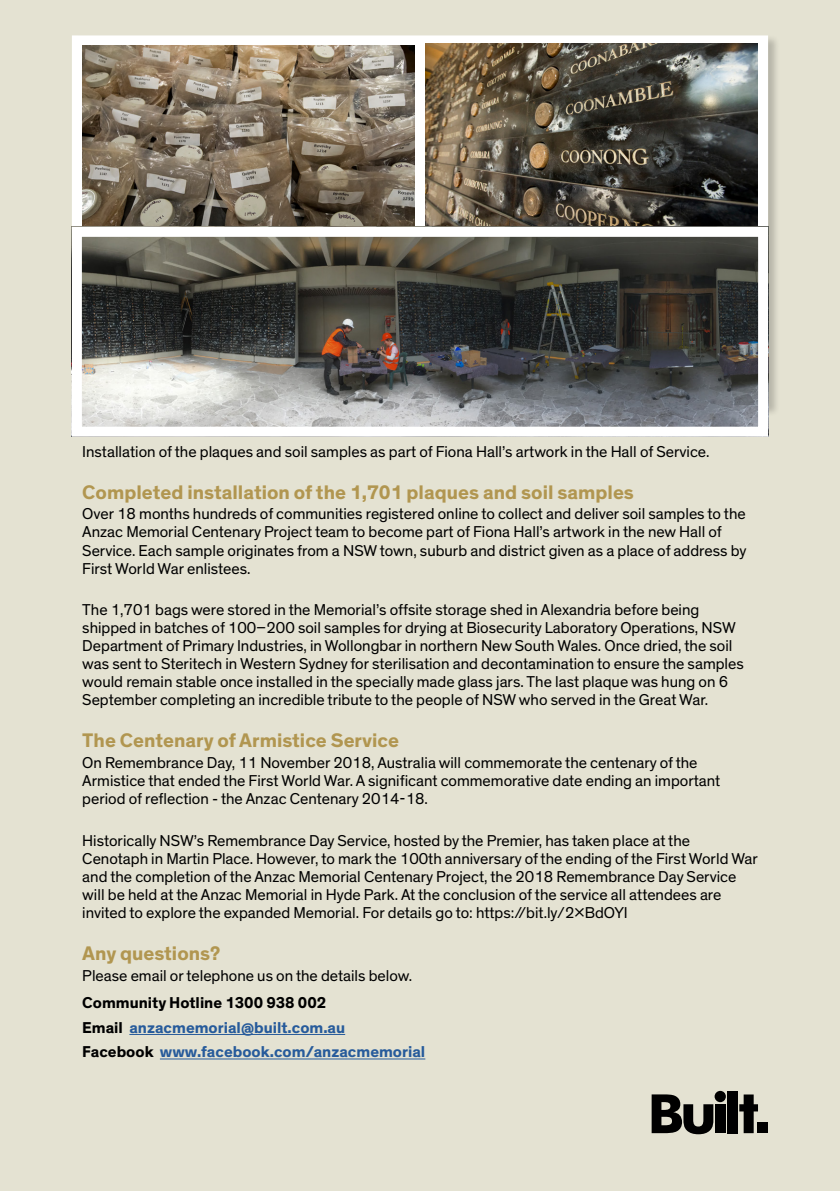
<style>
.page{position:relative;width:840px;height:1191px;background:#fff}
.page>*{position:absolute;margin:0;border:0;box-sizing:border-box;transform-origin:0 0}
.H2__Subhead_1{font:700 20px "Theinhardt";color:#b19650}
.P__Body_Copy{font:16px/18px "Theinhardt";color:#000}
.P__Bold_Text{font:700 16px "Theinhardt";color:#275b9b}
.P__Bold_Text-2{font:700 16px "Theinhardt";color:#000}
.s1{color:#000}
</style>
<div class="page">
<div style="left:0;top:0;width:839px;height:1191px;background:#e4e2d2"></div>
<svg style="left:651px;top:1094px;width:62px;height:40px"></svg>
<div style="left:714px;top:1104px;width:11px;height:29px;background:#000"></div>
<div style="left:714px;top:1090px;width:11px;height:12px;background:#000;border-radius:50%"></div>
<div style="left:727px;top:1090px;width:10px;height:43px;background:#000"></div>
<svg style="left:739px;top:1094px;width:18px;height:39px"></svg>
<div style="left:757px;top:1122px;width:10px;height:11px;background:#000"></div>
<hr style="left:129px;top:1034px;width:216px;height:1px;background:#275b9b">
<hr style="left:160px;top:1058px;width:265px;height:1px;background:#275b9b">
<svg style="left:72px;top:35px;width:695px;height:192px;background:#ececea"></svg>
<img style="left:82px;top:45px;width:332px;height:182px">
<img style="left:425px;top:44px;width:332px;height:181px">
<img style="left:83px;top:238px;width:673px;height:188px">
<div style="left:72px;top:227px;width:695px;height:210px;border:10px solid #fff"></div>
<p class="P__Body_Copy" style="left:82px;top:442px;width:628px">Installation of the plaques and soil samples as part of Fiona Hall’s artwork in the Hall of Service.</p>
<h2 class="H2__Subhead_1" style="left:82px;top:479px;width:553px">Completed installation of the 1,701 plaques and soil samples</h2>
<p class="P__Body_Copy" style="left:82px;top:505px;width:665px">Over 18 months hundreds of communities registered online to collect and deliver soil samples to the Anzac Memorial Centenary Project team to become part of Fiona Hall’s artwork in the new Hall of Service. Each sample originates from a NSW town, suburb and district given as a place of address by First World War enlistees.</p>
<p class="P__Body_Copy" style="left:82px;top:601px;width:662px">The 1,701 bags were stored in the Memorial’s offsite storage shed in Alexandria before being shipped in batches of 100–200 soil samples for drying at Biosecurity Laboratory Operations, NSW Department of Primary Industries, in Wollongbar in northern New South Wales. Once dried, the soil was sent to Steritech in Western Sydney for sterilisation and decontamination to ensure the samples would remain stable once installed in the specially made glass jars. The last plaque was hung on 6<br>September completing an incredible tribute to the people of NSW who served in the Great War.</p>
<h2 class="H2__Subhead_1" style="left:82px;top:728px;width:318px">The Centenary of Armistice Service</h2>
<p class="P__Body_Copy" style="left:82px;top:754px;width:639px">On Remembrance Day, 11 November 2018, Australia will commemorate the centenary of the<br>Armistice that ended the First World War. A significant commemorative date ending an important period of reflection - the Anzac Centenary 2014-18.</p>
<p class="P__Body_Copy" style="left:82px;top:832px;width:676px">Historically NSW’s Remembrance Day Service, hosted by the Premier, has taken place at the Cenotaph in Martin Place. However, to mark the 100th anniversary of the ending of the First World War and the completion of the Anzac Memorial Centenary Project, the 2018 Remembrance Day Service will be held at the Anzac Memorial in Hyde Park. At the conclusion of the service all attendees are invited to explore the expanded Memorial. For details go to: https://bit.ly/2xBdOYI</p>
<h2 class="H2__Subhead_1" style="left:82px;top:940px;width:139px">Any questions?</h2>
<p class="P__Body_Copy" style="left:82px;top:966px;width:331px">Please email or telephone us on the details below.</p>
<p class="P__Bold_Text-2" style="left:82px;top:992px;width:245px">Community Hotline 1300 938 002</p>
<p class="P__Bold_Text" style="left:82px;top:1017px;width:264px"><span class="s1">Email</span> anzacmemorial@built.com.au</p>
<p class="P__Bold_Text" style="left:82px;top:1041px;width:344px"><span class="s1">Facebook</span> www.facebook.com/anzacmemorial</p>
</div>
